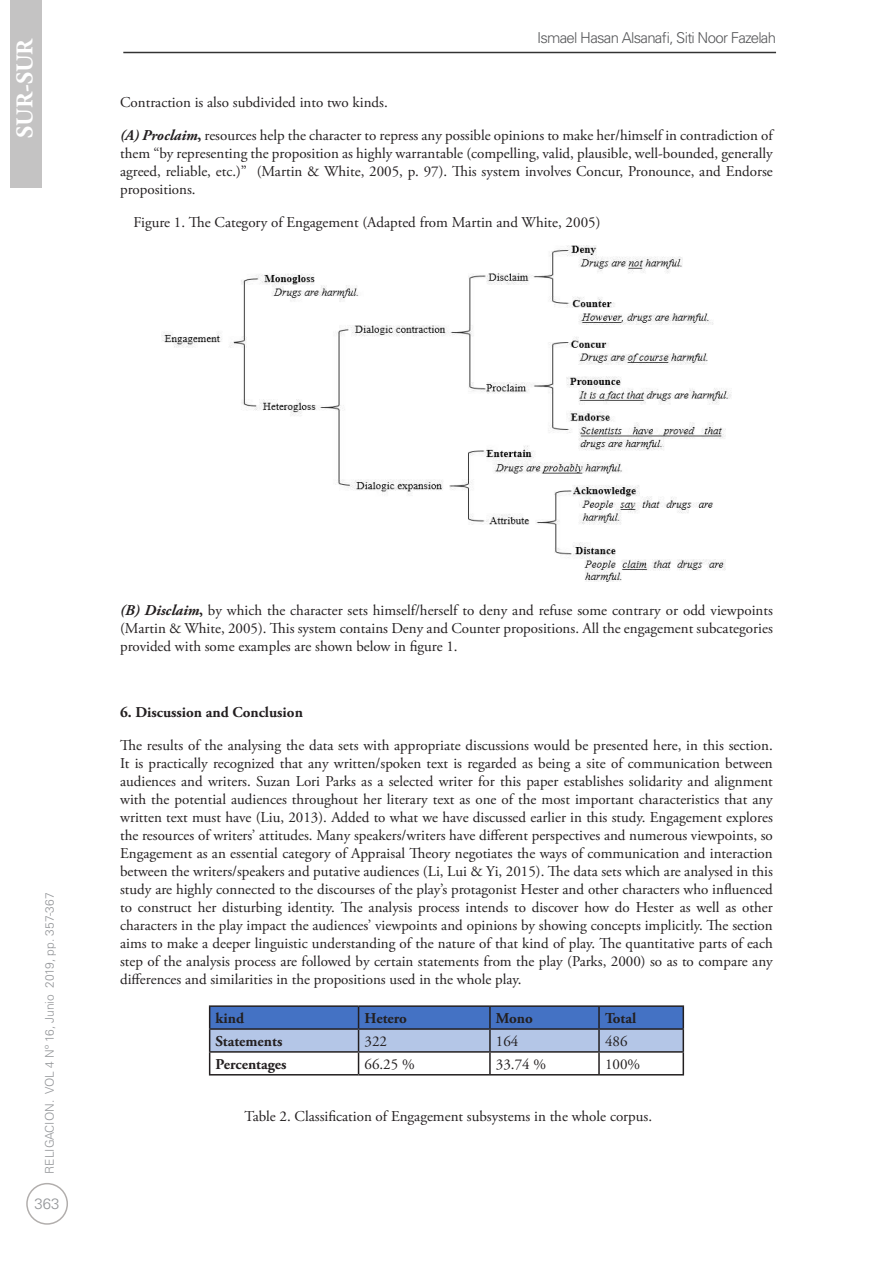
<style>
.page{position:relative;width:893px;height:1263px;background:#fff}
.page>*{position:absolute;margin:0;border:0;box-sizing:border-box;transform-origin:0 0}
.t1{font:700 24px "Adobe Garamond Pro";color:#fff}
.Body_Text{font:15px/18px "Adobe Garamond Pro";color:#231f20;text-align:justify}
.t2{font:700 15px "Adobe Garamond Pro";color:#231f20}
.t3{font:300 15px "Univers LT Std";letter-spacing:-.05em;color:#57585a}
.t4{font:300 15px "Univers LT Std";color:#939598}
.t5{font:300 12px "Univers LT Std";color:#939598}
.s1{font-weight:700;font-style:italic}
.s2{font-weight:700}
</style>
<div class="page">
<hr style="left:123px;top:52px;width:653px;height:1px;background:#000">
<div style="left:26px;top:1183px;width:42px;height:42px;border:2px solid #524a47;border-radius:50%"></div>
<div style="left:11px;top:0;width:31px;height:187px;background:#c4c3c3"></div>
<img style="left:161px;top:245px;width:571px;height:336px">
<hr style="left:209px;top:1005px;width:150px;height:2px;background:#231f20">
<hr style="left:359px;top:1005px;width:131px;height:2px;background:#231f20">
<hr style="left:490px;top:1005px;width:109px;height:2px;background:#231f20">
<hr style="left:599px;top:1005px;width:85px;height:2px;background:#231f20">
<svg style="left:209px;top:1006px;width:475px;height:68px"></svg>
<hr style="left:209px;top:1074px;width:150px;height:1px;background:#231f20">
<hr style="left:359px;top:1074px;width:131px;height:1px;background:#231f20">
<hr style="left:490px;top:1074px;width:109px;height:1px;background:#231f20">
<hr style="left:599px;top:1074px;width:85px;height:1px;background:#231f20">
<h1 class="t1" style="left:11px;top:138px;width:102px;rotate:-90deg">SUR-SUR</h1>
<p class="t3" style="left:537px;top:29px;width:241px">Ismael Hasan Alsanafi, Siti Noor Fazelah</p>
<p class="Body_Text" style="left:120px;top:94px;width:269px">Contraction is also subdivided into two kinds.</p>
<p class="Body_Text" style="left:120px;top:127px;width:654px"><span class="s1">(A) Proclaim</span><span class="s2">,</span> resources help the character to repress any possible opinions to make her/himself in contradiction of them “by representing the proposition as highly warrantable (compelling, valid, plausible, well-bounded, generally agreed, reliable, etc.)” (Martin &amp; White, 2005, p. 97). This system involves Concur, Pronounce, and Endorse propositions.</p>
<p class="Body_Text" style="left:134px;top:214px;width:468px">Figure 1. The Category of Engagement (Adapted from Martin and White, 2005)</p>
<p class="t5" style="left:42px;top:1174px;width:282px;rotate:-90deg">RELIGACION. VOL 4 Nº 16, Junio 2019, pp. 357-367</p>
<p class="t4" style="left:35px;top:1194px;width:27px">363</p>
<p class="Body_Text" style="left:120px;top:602px;width:654px"><span class="s1">(B) Disclaim</span><span class="s2">,</span> by which the character sets himself/herself to deny and refuse some contrary or odd viewpoints (Martin &amp; White, 2005). This system contains Deny and Counter propositions. All the engagement subcategories provided with some examples are shown below in figure 1.</p>
<p class="t2" style="left:120px;top:704px;width:184px">6. Discussion and Conclusion</p>
<p class="Body_Text" style="left:120px;top:737px;width:654px">The results of the analysing the data sets with appropriate discussions would be presented here, in this section.<br>It is practically recognized that any written/spoken text is regarded as being a site of communication between audiences and writers. Suzan Lori Parks as a selected writer for this paper establishes solidarity and alignment with the potential audiences throughout her literary text as one of the most important characteristics that any written text must have (Liu, 2013). Added to what we have discussed earlier in this study. Engagement explores the resources of writers’ attitudes. Many speakers/writers have different perspectives and numerous viewpoints, so Engagement as an essential category of Appraisal Theory negotiates the ways of communication and interaction between the writers/speakers and putative audiences (Li, Lui &amp; Yi, 2015). The data sets which are analysed in this study are highly connected to the discourses of the play’s protagonist Hester and other characters who influenced to construct her disturbing identity. The analysis process intends to discover how do Hester as well as other characters in the play impact the audiences’ viewpoints and opinions by showing concepts implicitly. The section aims to make a deeper linguistic understanding of the nature of that kind of play. The quantitative parts of each step of the analysis process are followed by certain statements from the play (Parks, 2000) so as to compare any differences and similarities in the propositions used in the whole play.</p>
<p class="t2" style="left:216px;top:1009px;width:30px">kind</p>
<p class="t2" style="left:365px;top:1009px;width:44px">Hetero</p>
<p class="t2" style="left:496px;top:1009px;width:38px">Mono</p>
<p class="t2" style="left:605px;top:1009px;width:33px">Total</p>
<p class="t2" style="left:216px;top:1032px;width:68px">Statements</p>
<p class="Body_Text" style="left:365px;top:1033px;width:24px">322</p>
<p class="Body_Text" style="left:496px;top:1033px;width:24px">164</p>
<p class="Body_Text" style="left:605px;top:1033px;width:24px">486</p>
<p class="t2" style="left:216px;top:1055px;width:72px">Percentages</p>
<p class="Body_Text" style="left:365px;top:1055px;width:52px">66.25 %</p>
<p class="Body_Text" style="left:496px;top:1055px;width:52px">33.74 %</p>
<p class="Body_Text" style="left:605px;top:1055px;width:37px">100%</p>
<p class="Body_Text" style="left:244px;top:1107px;width:409px">Table 2. Classification of Engagement subsystems in the whole corpus.</p>
</div>
